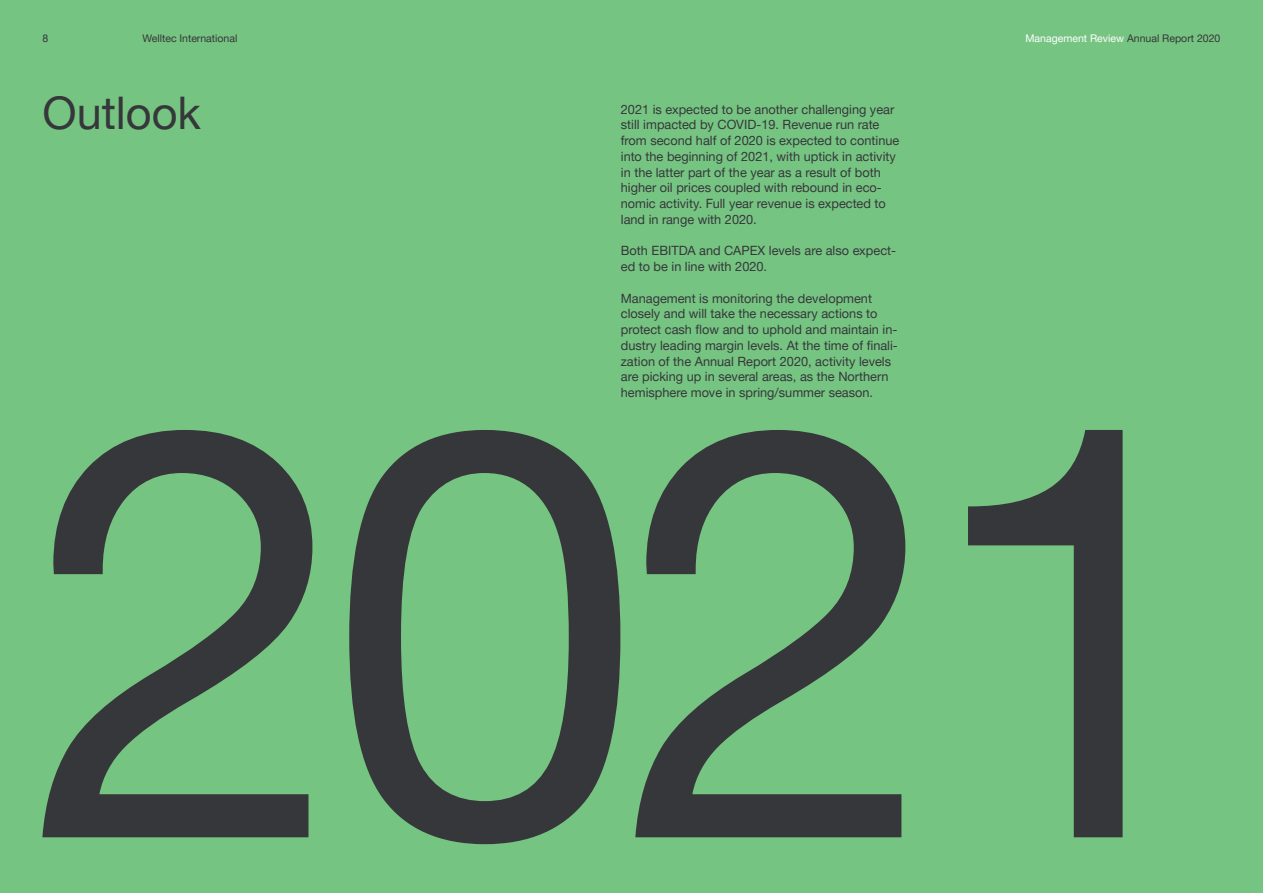
<style>
.page{position:relative;width:1263px;height:893px;background:#76c482}
.page>*{position:absolute;margin:0;border:0;box-sizing:border-box;transform-origin:0 0}
.t1{font:574.5px "Helvetica Neue LTW1 G";color:#36373a}
._04_Page_Title_2{font:45px "Helvetica Neue LTW1 G";color:#36373a}
._07_Bodytext{font:12.75px/15.8px "Helvetica Neue LTW1 G";color:#36373a}
._11B_Caption_-_Right{font:10.5px "Helvetica Neue LTW1 G";color:#fff}
._11_Caption{font:10.5px "Helvetica Neue LTW1 G";color:#36373a}
.s1{color:#36373a}
</style>
<div class="page">
<p class="_11_Caption" style="left:43px;top:32px;width:7px">8</p>
<p class="_11_Caption" style="left:142px;top:32px;width:96px">Welltec International</p>
<p class="_11B_Caption_-_Right" style="left:1025px;top:32px;width:196px">Management Review <span class="s1">Annual Report 2020</span></p>
<p class="_04_Page_Title_2" style="left:43px;top:86px;width:160px">Outlook</p>
<p class="_07_Bodytext" style="left:621px;top:101px;width:280px">2021 is expected to be another challenging year still impacted by COVID-19. Revenue run rate from second half of 2020 is expected to continue into the beginning of 2021, with uptick in activity in the latter part of the year as a result of both higher oil prices coupled with rebound in eco&shy;nomic activity. Full year revenue is expected to land in range with 2020.</p>
<p class="_07_Bodytext" style="left:621px;top:243px;width:277px">Both EBITDA and CAPEX levels are also expect&shy;ed to be in line with 2020.</p>
<p class="_07_Bodytext" style="left:621px;top:290px;width:279px">Management is monitoring the development closely and will take the necessary actions to protect cash flow and to uphold and maintain in&shy;dustry leading margin levels. At the time of finali&shy;zation of the Annual Report 2020, activity levels are picking up in several areas, as the Northern hemisphere move in spring/summer season.</p>
<p class="t1" style="left:29px;top:278px;width:1210px">2021</p>
</div>
